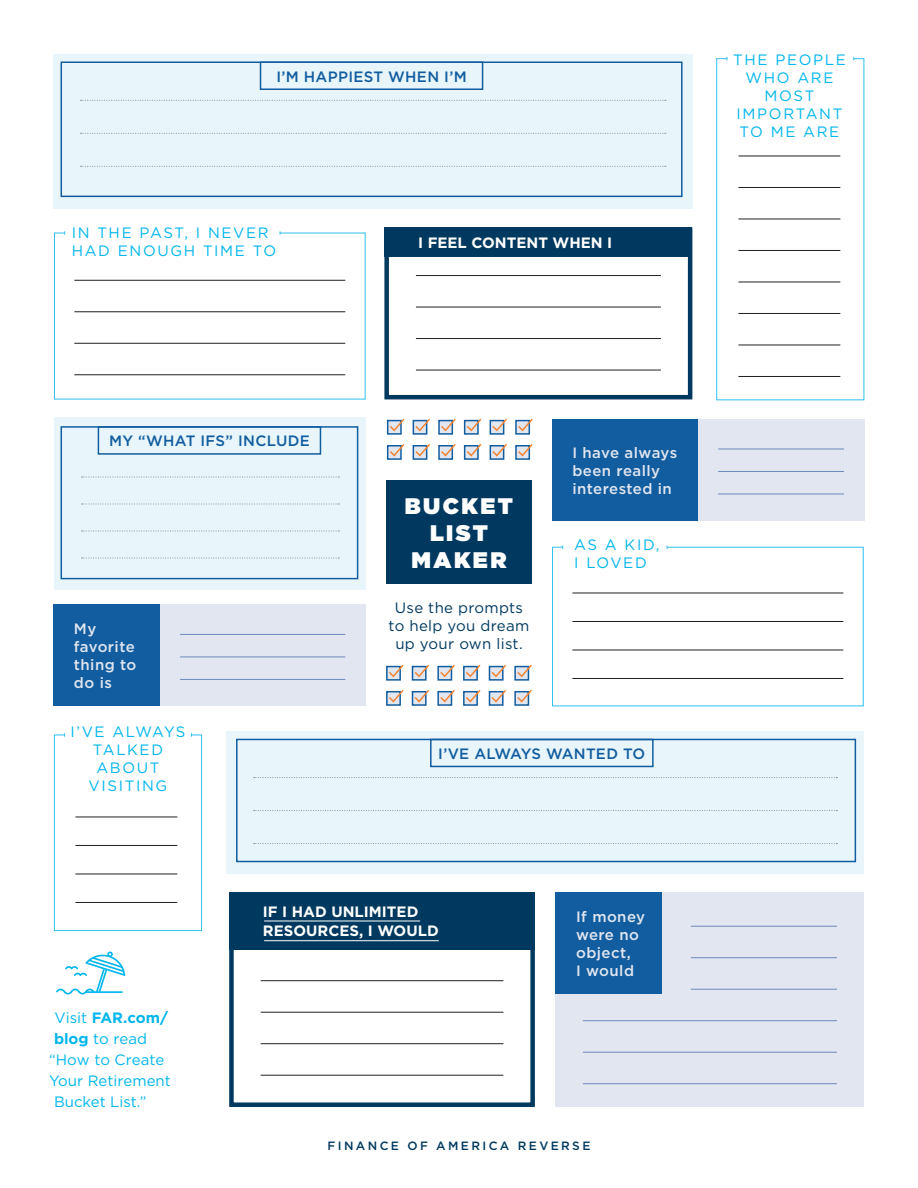
<style>
.page{position:relative;width:918px;height:1188px;background:#fff}
.page>*{position:absolute;margin:0;border:0;box-sizing:border-box;transform-origin:0 0}
.mainhed{font:900 22.5px "Gotham";letter-spacing:.11em;color:#fff}
.Style2{font:15px/18px "Gotham";letter-spacing:.11em;color:#00b6ed;text-align:center}
.Style1{font:500 15px/18px "Gotham";letter-spacing:.03em;color:#e1e6f1}
.Checlist{font:15px "Gotham";color:#00b6ed}
.Style3{font:700 15px/19.5px "Gotham";color:#fff}
.MainSubheadNoRULe{font:15px/18px "Gotham";letter-spacing:.02em;color:#00395f;text-align:center}
.Paragraph_Style_1{font:500 15px "Gotham";letter-spacing:.02em;color:#125d9f}
.Paragraph_Style_1-2{font:500 15px "Gotham";color:#125d9f}
.Checlist-2{font:700 15px "Gotham";color:#00b6ed}
.t1{font:500 12px "Gotham";letter-spacing:.2em;color:#00395f}
.s1{font-weight:400}
.s2{font-weight:700}
</style>
<div class="page">
<hr style="left:416px;top:275px;width:245px;height:1px;background:#231f20">
<hr style="left:416px;top:307px;width:245px;height:1px;background:#231f20">
<hr style="left:416px;top:338px;width:245px;height:1px;background:#231f20">
<hr style="left:416px;top:370px;width:245px;height:1px;background:#231f20">
<div style="left:384px;top:227px;width:308px;height:172px;border:4px solid #00395f"></div>
<hr style="left:261px;top:949px;width:242px;height:1px;background:#231f20">
<hr style="left:261px;top:980px;width:242px;height:1px;background:#231f20">
<hr style="left:261px;top:1012px;width:242px;height:1px;background:#231f20">
<hr style="left:261px;top:1043px;width:242px;height:1px;background:#231f20">
<hr style="left:261px;top:1075px;width:242px;height:1px;background:#231f20">
<div style="left:229px;top:901px;width:306px;height:206px;border:4px solid #00395f"></div>
<div style="left:53px;top:54px;width:639px;height:155px;background:#e8f6fc"></div>
<svg style="left:81px;top:100px;width:585px;height:1px"></svg>
<svg style="left:81px;top:133px;width:585px;height:1px"></svg>
<svg style="left:81px;top:166px;width:585px;height:1px"></svg>
<div style="left:226px;top:731px;width:638px;height:142px;background:#e8f6fc"></div>
<svg style="left:254px;top:777px;width:583px;height:1px"></svg>
<svg style="left:254px;top:810px;width:583px;height:1px"></svg>
<svg style="left:254px;top:843px;width:583px;height:1px"></svg>
<div style="left:430px;top:739px;width:224px;height:28px;border:2px solid #125d9f"></div>
<div style="left:54px;top:417px;width:312px;height:172px;background:#e8f6fc"></div>
<svg style="left:82px;top:476px;width:257px;height:2px"></svg>
<svg style="left:82px;top:503px;width:257px;height:2px"></svg>
<svg style="left:82px;top:530px;width:257px;height:2px"></svg>
<svg style="left:82px;top:557px;width:257px;height:2px"></svg>
<div style="left:384px;top:227px;width:308px;height:30px;background:#00395f"></div>
<div style="left:229px;top:892px;width:306px;height:57px;background:#00395f"></div>
<div style="left:236px;top:739px;width:620px;height:123px;border:2px solid #125d9f"></div>
<div style="left:61px;top:426px;width:297px;height:153px;border:2px solid #125d9f"></div>
<div style="left:61px;top:62px;width:622px;height:135px;border:2px solid #125d9f"></div>
<div style="left:98px;top:426px;width:223px;height:29px;border:2px solid #125d9f"></div>
<div style="left:260px;top:62px;width:223px;height:28px;border:2px solid #125d9f"></div>
<svg style="left:56px;top:951px;width:69px;height:43px"></svg>
<div style="left:386px;top:480px;width:146px;height:104px;background:#00395f"></div>
<hr style="left:264px;top:921px;width:156px;height:1px;background:#fff">
<hr style="left:264px;top:940px;width:175px;height:1px;background:#fff">
<div style="left:160px;top:604px;width:206px;height:102px;background:#e1e6f1"></div>
<hr style="left:180px;top:634px;width:165px;height:1px;background:#6c8abd">
<hr style="left:180px;top:656px;width:165px;height:1px;background:#6c8abd">
<hr style="left:180px;top:679px;width:165px;height:1px;background:#6c8abd">
<div style="left:698px;top:419px;width:166px;height:101px;background:#e1e6f1"></div>
<hr style="left:718px;top:449px;width:126px;height:1px;background:#6c8abd">
<hr style="left:718px;top:471px;width:126px;height:1px;background:#6c8abd">
<hr style="left:718px;top:494px;width:126px;height:1px;background:#6c8abd">
<div style="left:556px;top:892px;width:308px;height:215px;background:#e1e6f1"></div>
<hr style="left:691px;top:926px;width:146px;height:1px;background:#6c8abd">
<hr style="left:691px;top:957px;width:146px;height:1px;background:#6c8abd">
<hr style="left:691px;top:989px;width:146px;height:1px;background:#6c8abd">
<hr style="left:583px;top:1020px;width:254px;height:1px;background:#6c8abd">
<hr style="left:583px;top:1052px;width:254px;height:1px;background:#6c8abd">
<hr style="left:583px;top:1083px;width:254px;height:1px;background:#6c8abd">
<div style="left:54px;top:604px;width:106px;height:102px;background:#125d9f"></div>
<div style="left:552px;top:419px;width:146px;height:101px;background:#125d9f"></div>
<div style="left:556px;top:892px;width:106px;height:102px;background:#125d9f"></div>
<svg style="left:54px;top:733px;width:148px;height:198px"></svg>
<svg style="left:716px;top:58px;width:149px;height:343px"></svg>
<svg style="left:552px;top:546px;width:312px;height:161px"></svg>
<svg style="left:54px;top:232px;width:312px;height:168px"></svg>
<svg style="left:387px;top:420px;width:15px;height:15px"></svg>
<svg style="left:388px;top:418px;width:17px;height:15px"></svg>
<svg style="left:438px;top:420px;width:15px;height:15px"></svg>
<svg style="left:439px;top:418px;width:17px;height:15px"></svg>
<svg style="left:490px;top:420px;width:14px;height:15px"></svg>
<svg style="left:491px;top:418px;width:16px;height:15px"></svg>
<svg style="left:413px;top:420px;width:14px;height:15px"></svg>
<svg style="left:414px;top:418px;width:16px;height:15px"></svg>
<svg style="left:464px;top:420px;width:15px;height:15px"></svg>
<svg style="left:465px;top:418px;width:17px;height:15px"></svg>
<svg style="left:515px;top:420px;width:15px;height:15px"></svg>
<svg style="left:516px;top:418px;width:17px;height:15px"></svg>
<svg style="left:387px;top:445px;width:15px;height:15px"></svg>
<svg style="left:388px;top:444px;width:17px;height:14px"></svg>
<svg style="left:438px;top:445px;width:15px;height:15px"></svg>
<svg style="left:439px;top:444px;width:17px;height:14px"></svg>
<svg style="left:490px;top:445px;width:14px;height:15px"></svg>
<svg style="left:491px;top:444px;width:16px;height:14px"></svg>
<svg style="left:413px;top:445px;width:14px;height:15px"></svg>
<svg style="left:414px;top:444px;width:16px;height:14px"></svg>
<svg style="left:464px;top:445px;width:15px;height:15px"></svg>
<svg style="left:465px;top:444px;width:17px;height:14px"></svg>
<svg style="left:515px;top:445px;width:15px;height:15px"></svg>
<svg style="left:516px;top:444px;width:17px;height:14px"></svg>
<svg style="left:386px;top:666px;width:15px;height:15px"></svg>
<svg style="left:387px;top:664px;width:17px;height:14px"></svg>
<svg style="left:437px;top:666px;width:15px;height:15px"></svg>
<svg style="left:439px;top:664px;width:16px;height:14px"></svg>
<svg style="left:489px;top:666px;width:15px;height:15px"></svg>
<svg style="left:490px;top:664px;width:17px;height:14px"></svg>
<svg style="left:412px;top:666px;width:15px;height:15px"></svg>
<svg style="left:413px;top:664px;width:17px;height:14px"></svg>
<svg style="left:463px;top:666px;width:15px;height:15px"></svg>
<svg style="left:464px;top:664px;width:17px;height:14px"></svg>
<svg style="left:514px;top:666px;width:15px;height:15px"></svg>
<svg style="left:516px;top:664px;width:16px;height:14px"></svg>
<svg style="left:386px;top:691px;width:15px;height:15px"></svg>
<svg style="left:387px;top:690px;width:17px;height:14px"></svg>
<svg style="left:437px;top:691px;width:15px;height:15px"></svg>
<svg style="left:439px;top:690px;width:16px;height:14px"></svg>
<svg style="left:489px;top:691px;width:15px;height:15px"></svg>
<svg style="left:490px;top:690px;width:17px;height:14px"></svg>
<svg style="left:412px;top:691px;width:15px;height:15px"></svg>
<svg style="left:413px;top:690px;width:17px;height:14px"></svg>
<svg style="left:463px;top:691px;width:15px;height:15px"></svg>
<svg style="left:464px;top:690px;width:17px;height:14px"></svg>
<svg style="left:514px;top:691px;width:15px;height:15px"></svg>
<svg style="left:516px;top:690px;width:16px;height:14px"></svg>
<p class="Paragraph_Style_1" style="left:276px;top:67px;width:192px">I’M HAPPIEST WHEN I’M</p>
<p class="Style2" style="left:72px;top:223px;width:206px;text-align:left">IN THE PAST, I NEVER<br>HAD ENOUGH TIME TO</p>
<p class="Style3" style="left:418px;top:233px;width:196px">I FEEL CONTENT WHEN I</p>
<p class="Style2" style="left:733px;top:50px;width:114px">THE PEOPLE<br>WHO ARE<br>MOST<br>IMPORTANT<br>TO ME ARE</p>
<p class="Paragraph_Style_1" style="left:109px;top:431px;width:202px">MY “WHAT IFS” INCLUDE</p>
<p class="Style1" style="left:74px;top:619px;width:64px">My favorite thing to do is</p>
<p class="Style2" style="left:70px;top:722px;width:117px">I’VE ALWAYS<br>TALKED<br>ABOUT<br>VISITING</p>
<p class="mainhed" style="left:405px;top:490px;width:110px">BUCKET</p>
<p class="mainhed" style="left:430px;top:517px;width:59px">LIST</p>
<p class="mainhed" style="left:412px;top:544px;width:96px">MAKER</p>
<p class="MainSubheadNoRULe" style="left:389px;top:598px;width:142px">Use the prompts to help you dream up your own list.</p>
<p class="Style1" style="left:572px;top:443px;width:106px">I have always been really interested in</p>
<p class="Style2" style="left:574px;top:536px;width:87px;text-align:left">AS A KID,<br>I LOVED</p>
<p class="Paragraph_Style_1-2" style="left:438px;top:744px;width:209px">I’VE ALWAYS WANTED TO</p>
<p class="Checlist-2" style="left:55px;top:1008px;width:115px"><span class="s1">Visit</span> FAR.com/</p>
<p class="Checlist" style="left:54px;top:1029px;width:95px"><span class="s2">blog</span> to read</p>
<p class="Checlist" style="left:49px;top:1050px;width:117px">“How to Create</p>
<p class="Checlist" style="left:49px;top:1071px;width:123px">Your Retirement</p>
<p class="Checlist" style="left:54px;top:1092px;width:94px">Bucket List.”</p>
<p class="Style3" style="left:263px;top:902px;width:177px">IF I HAD UNLIMITED<br>RESOURCES, I WOULD</p>
<p class="Style1" style="left:576px;top:907px;width:71px">If money were no object,<br>I would</p>
<p class="t1" style="left:328px;top:1138px;width:264px">FINANCE OF AMERICA REVERSE</p>
</div>
